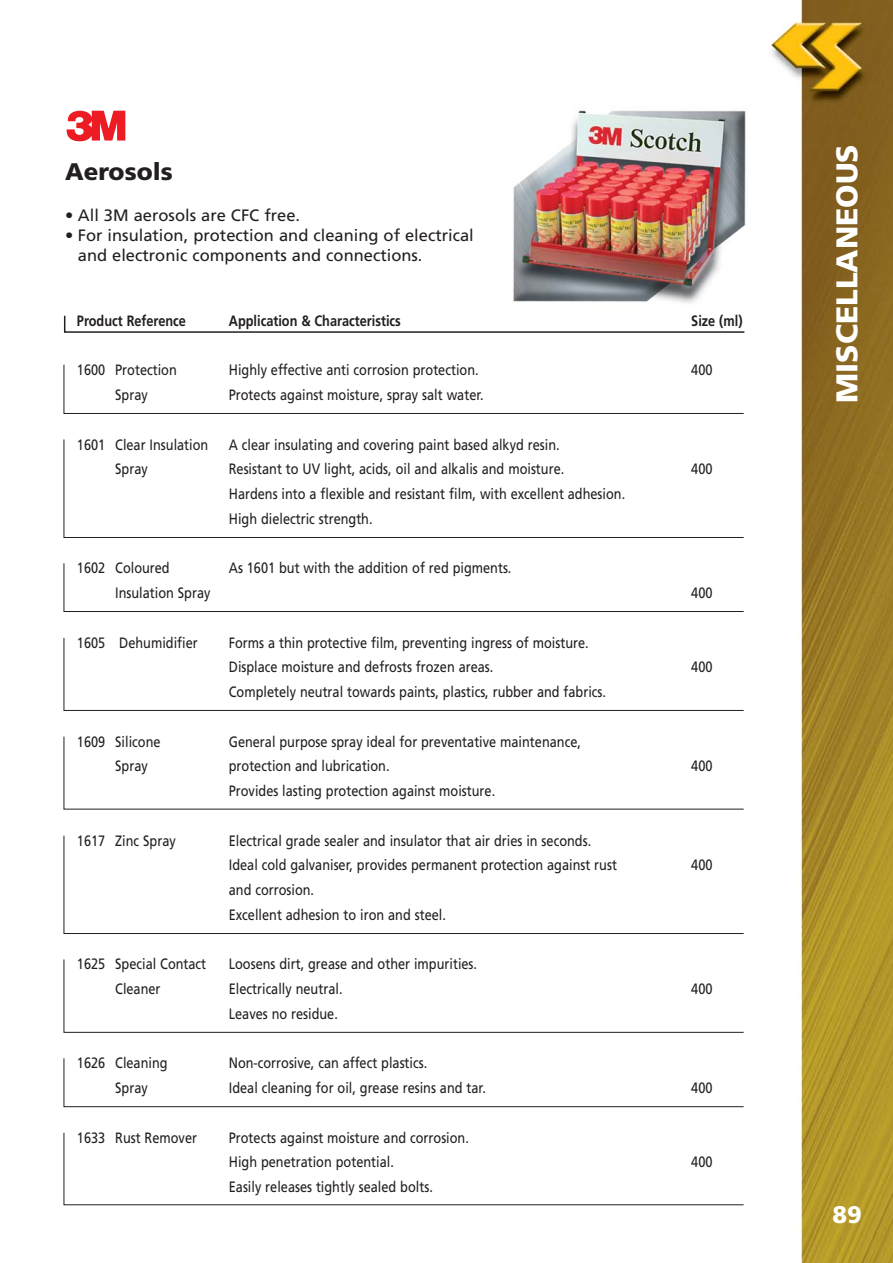
<style>
.page{position:relative;width:893px;height:1263px;background:#fff}
.page>*{position:absolute;margin:0;border:0;box-sizing:border-box;transform-origin:0 0}
.t1{font:900 30px "Frutiger";color:#fff}
.t2{font:900 24px "Frutiger";color:#231f20}
.t3{font:900 24px "Frutiger";color:#fff}
.t4{font:16.5px/19.8px "Frutiger";color:#231f20}
.t5{font:15px/24.8px "Frutiger";color:#231f20;scale:.85 1}
.t6{font:700 15px "Frutiger";color:#231f20;scale:.85 1}
</style>
<div class="page">
<img style="left:771px;top:0;width:122px;height:1263px">
<img style="left:513px;top:110px;width:233px;height:193px">
<svg style="left:67px;top:111px;width:58px;height:30px"></svg>
<svg style="left:64px;top:315px;width:681px;height:18px"></svg>
<svg style="left:63px;top:364px;width:681px;height:50px"></svg>
<svg style="left:63px;top:439px;width:681px;height:99px"></svg>
<svg style="left:63px;top:563px;width:681px;height:49px"></svg>
<svg style="left:63px;top:637px;width:681px;height:74px"></svg>
<svg style="left:63px;top:736px;width:681px;height:74px"></svg>
<svg style="left:63px;top:835px;width:681px;height:99px"></svg>
<svg style="left:63px;top:959px;width:681px;height:74px"></svg>
<svg style="left:63px;top:1058px;width:681px;height:49px"></svg>
<svg style="left:63px;top:1132px;width:681px;height:74px"></svg>
<h2 class="t2" style="left:65px;top:162px;width:109px">Aerosols</h2>
<p class="t4" style="left:65px;top:207px;width:237px">• All 3M aerosols are CFC free.</p>
<p class="t4" style="left:78px;top:226px;width:397px;text-indent:-13px">• For insulation, protection and cleaning of electrical and electronic components and connections.</p>
<p class="t6" style="left:77px;top:315px;width:130px">Product Reference</p>
<p class="t5" style="left:115px;top:359px;width:74px;text-indent:-38px">1600 Protection<br>Spray</p>
<p class="t5" style="left:115px;top:433px;width:111px;text-indent:-38px">1601 Clear Insulation<br>Spray</p>
<p class="t5" style="left:115px;top:557px;width:114px;text-indent:-38px">1602 Coloured<br>Insulation Spray</p>
<p class="t5" style="left:77px;top:631px;width:144px">1605 Dehumidifier</p>
<p class="t5" style="left:115px;top:730px;width:55px;text-indent:-38px">1609 Silicone<br>Spray</p>
<p class="t5" style="left:77px;top:829px;width:118px">1617 Zinc Spray</p>
<p class="t5" style="left:77px;top:953px;width:154px;text-align:center">1625 Special Contact<br>Cleaner</p>
<p class="t5" style="left:115px;top:1052px;width:63px;text-indent:-38px">1626 Cleaning<br>Spray</p>
<p class="t5" style="left:77px;top:1126px;width:143px">1633 Rust Remover</p>
<p class="t6" style="left:229px;top:315px;width:204px">Application &amp; Characteristics</p>
<p class="t5" style="left:229px;top:359px;width:301px">Highly effective anti corrosion protection.<br>Protects against moisture, spray salt water.</p>
<p class="t5" style="left:229px;top:433px;width:468px">A clear insulating and covering paint based alkyd resin.<br>Resistant to UV light, acids, oil and alkalis and moisture.<br>Hardens into a flexible and resistant film, with excellent adhesion.<br>High dielectric strength.</p>
<p class="t5" style="left:229px;top:557px;width:334px">As 1601 but with the addition of red pigments.</p>
<p class="t5" style="left:229px;top:631px;width:445px">Forms a thin protective film, preventing ingress of moisture.<br>Displace moisture and defrosts frozen areas.<br>Completely neutral towards paints, plastics, rubber and fabrics.</p>
<p class="t5" style="left:229px;top:730px;width:416px">General purpose spray ideal for preventative maintenance, protection and lubrication.<br>Provides lasting protection against moisture.</p>
<p class="t5" style="left:229px;top:829px;width:458px">Electrical grade sealer and insulator that air dries in seconds.<br>Ideal cold galvaniser, provides permanent protection against rust and corrosion.<br>Excellent adhesion to iron and steel.</p>
<p class="t5" style="left:229px;top:953px;width:294px">Loosens dirt, grease and other impurities.<br>Electrically neutral.<br>Leaves no residue.</p>
<p class="t5" style="left:229px;top:1052px;width:304px">Non-corrosive, can affect plastics.<br>Ideal cleaning for oil, grease resins and tar.</p>
<p class="t5" style="left:229px;top:1126px;width:284px">Protects against moisture and corrosion.<br>High penetration potential.<br>Easily releases tightly sealed bolts.</p>
<p class="t6" style="left:691px;top:315px;width:62px">Size (ml)</p>
<p class="t5" style="left:691px;top:359px;width:27px">400</p>
<p class="t5" style="left:691px;top:458px;width:27px">400</p>
<p class="t5" style="left:691px;top:582px;width:27px">400</p>
<p class="t5" style="left:691px;top:656px;width:27px">400</p>
<p class="t5" style="left:691px;top:755px;width:27px">400</p>
<p class="t5" style="left:691px;top:854px;width:27px">400</p>
<p class="t5" style="left:691px;top:978px;width:27px">400</p>
<p class="t5" style="left:691px;top:1077px;width:27px">400</p>
<p class="t5" style="left:691px;top:1151px;width:27px">400</p>
<h1 class="t1" style="left:835px;top:403px;width:260px;rotate:-90deg">MISCELLANEOUS</h1>
<h2 class="t3" style="left:832px;top:1205px;width:31px">89</h2>
</div>
